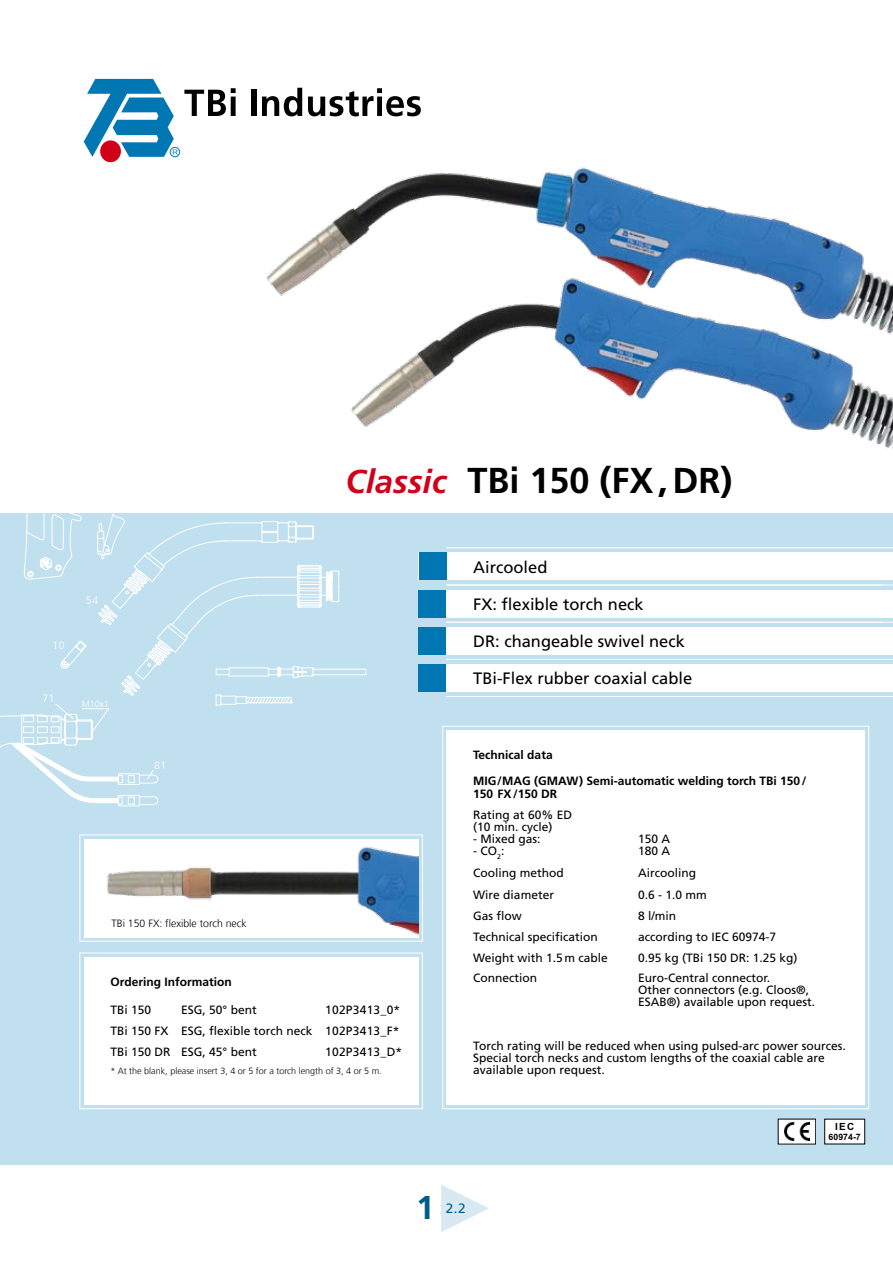
<style>
.page{position:relative;width:893px;height:1263px;background:#fff}
.page>*{position:absolute;margin:0;border:0;box-sizing:border-box;transform-origin:0 0}
.t1{font:700 36px "Frutiger LT Std";color:#000}
.t2{font:italic 700 33px "Frutiger LT Std";color:#d10019}
.t3{font:700 33px "Frutiger LT Std";color:#005c87}
.t4{font:16.5px "Frutiger LT Std";color:#000}
.t5{font:13.5px "Frutiger LT Std";color:#005c87}
.t6{font:12px/12px "Frutiger LT Std";color:#000}
.t7{font:700 12px/25.8px "Frutiger LT Std";color:#000}
.t8{font:12px "Frutiger LT Std";letter-spacing:.02em;color:#000}
.t9{font:300 10.5px "Frutiger";color:#000}
.t10{font:300 10.5px "Frutiger";letter-spacing:.05em;color:#fff}
.t11{font:700 9.9px "Arial";color:#000}
.t12{font:300 9px "Frutiger";color:#000}
.t13{font:300 9px "Frutiger";color:#fff}
.t14{font:700 8.7px "Arial";color:#000}
.s1{font-family:"Times New Roman";font-weight:400;font-size:67.5px;color:#d8e9f2}
</style>
<div class="page">
<div style="left:0;top:513px;width:893px;height:651px;background:#c1e0ef"></div>
<svg style="left:0;top:513px;width:367px;height:294px"></svg>
<svg style="left:442px;top:725px;width:428px;height:384px"></svg>
<div style="left:447px;top:730px;width:418px;height:375px;background:#fff"></div>
<svg style="left:79px;top:952px;width:344px;height:157px;background:#fafcfd"></svg>
<div style="left:418px;top:552px;width:475px;height:28px;background:#fff"></div>
<div style="left:419px;top:552px;width:27px;height:28px;background:#0077b2"></div>
<hr style="left:446px;top:547px;width:447px;height:1px;background:#fff">
<div style="left:418px;top:590px;width:475px;height:27px;background:#fff"></div>
<div style="left:418px;top:590px;width:28px;height:27px;background:#0077b2"></div>
<hr style="left:446px;top:585px;width:447px;height:1px;background:#fff">
<div style="left:418px;top:627px;width:475px;height:28px;background:#fff"></div>
<div style="left:418px;top:627px;width:28px;height:28px;background:#0077b2"></div>
<hr style="left:446px;top:622px;width:447px;height:1px;background:#fff">
<hr style="left:446px;top:659px;width:447px;height:1px;background:#fff">
<div style="left:418px;top:664px;width:475px;height:28px;background:#fff"></div>
<div style="left:418px;top:664px;width:28px;height:28px;background:#0077b2"></div>
<hr style="left:446px;top:696px;width:447px;height:1px;background:#fff">
<div style="left:778px;top:1119px;width:38px;height:25px;background:#fff"></div>
<img style="left:784px;top:1122px;width:25px;height:18px">
<div style="left:825px;top:1119px;width:40px;height:25px;background:#fff"></div>
<div style="left:100px;top:140px;width:21px;height:22px;background:#d10019;border-radius:50%"></div>
<div style="left:170px;top:147px;width:10px;height:10px;border:1px solid #007cba;border-radius:50%"></div>
<svg style="left:84px;top:79px;width:94px;height:78px"></svg>
<svg style="left:184px;top:88px;width:52px;height:28px"></svg>
<div style="left:252px;top:90px;width:5px;height:26px;background:#000"></div>
<svg style="left:262px;top:88px;width:40px;height:28px"></svg>
<svg style="left:308px;top:88px;width:113px;height:28px"></svg>
<img style="left:266px;top:167px;width:598px;height:129px">
<img style="left:331px;top:263px;width:562px;height:187px">
<svg style="left:79px;top:834px;width:344px;height:108px"></svg>
<img style="left:105px;top:840px;width:314px;height:98px">
<h2 class="t2" style="left:346px;top:462px;width:102px">Classic</h2>
<h1 class="t1" style="left:467px;top:459px;width:267px">TBi 150 (FX,DR)</h1>
<p class="t10" style="left:53px;top:639px;width:14px">10</p>
<p class="t10" style="left:42px;top:693px;width:14px">71</p>
<p class="t10" style="left:86px;top:595px;width:14px">54</p>
<p class="t13" style="left:82px;top:699px;width:29px">M10x1</p>
<p class="t10" style="left:154px;top:759px;width:14px">81</p>
<p class="t9" style="left:112px;top:918px;width:137px">TBi 150 FX: flexible torch neck</p>
<p class="t7" style="left:111px;top:969px;width:123px">Ordering Information</p>
<p class="t6" style="left:111px;top:1004px;width:42px">TBi 150</p>
<p class="t6" style="left:181px;top:1004px;width:77px">ESG, 50° bent</p>
<p class="t6" style="left:111px;top:999px;width:291px;line-height:21.3px;text-align:justify;text-indent:215px">102P3413_0* TBi 150 FX ESG, flexible torch neck 102P3413_F* TBi 150 DR ESG, 45° bent</p>
<p class="t8" style="left:325px;top:1045px;width:79px">102P3413_D*</p>
<p class="t12" style="left:111px;top:1066px;width:273px">* At the blank, please insert 3, 4 or 5 for a torch length of 3, 4 or 5 m.</p>
<h3 class="t4" style="left:473px;top:557px;width:76px">Aircooled</h3>
<h3 class="t4" style="left:473px;top:594px;width:172px">FX: flexible torch neck</h3>
<h3 class="t4" style="left:473px;top:632px;width:213px">DR: changeable swivel neck</h3>
<h3 class="t4" style="left:473px;top:669px;width:221px">TBi-Flex rubber coaxial cable</h3>
<p class="t7" style="left:473px;top:742px;width:335px">Technical data<br>MIG/MAG (GMAW) Semi-automatic welding torch TBi 150/</p>
<p class="t7" style="left:473px;top:781px;width:85px">150 FX/150 DR</p>
<p class="t6" style="left:473px;top:809px;width:100px">Rating at 60% ED (10 min. cycle)</p>
<p class="t6" style="left:473px;top:833px;width:69px">- Mixed gas:</p>
<p class="t6" style="left:473px;top:845px;width:33px">- CO<sub>2</sub>:</p>
<p class="t6" style="left:638px;top:833px;width:34px">150 A<br>180 A</p>
<p class="t6" style="left:473px;top:867px;width:92px">Cooling method</p>
<p class="t6" style="left:638px;top:867px;width:59px">Aircooling</p>
<p class="t6" style="left:473px;top:888px;width:82px">Wire diameter</p>
<p class="t6" style="left:638px;top:888px;width:70px">0.6 - 1.0 mm</p>
<p class="t6" style="left:473px;top:910px;width:50px">Gas flow</p>
<p class="t6" style="left:638px;top:910px;width:40px">8 l/min</p>
<p class="t6" style="left:473px;top:931px;width:126px">Technical specification</p>
<p class="t6" style="left:638px;top:931px;width:140px">according to IEC 60974-7</p>
<p class="t6" style="left:473px;top:952px;width:136px">Weight with 1.5m cable</p>
<p class="t6" style="left:638px;top:952px;width:161px">0.95 kg (TBi 150 DR: 1.25 kg)</p>
<p class="t6" style="left:473px;top:972px;width:65px">Connection</p>
<p class="t6" style="left:638px;top:972px;width:178px">Euro-Central connector.<br>Other connectors (e.g. Cloos®,<br>ESAB®) available upon request.</p>
<p class="t6" style="left:473px;top:1040px;width:374px">Torch rating will be reduced when using pulsed-arc power sources.<br>Special torch necks and custom lengths of the coaxial cable are available upon request.</p>
<h2 class="t3" style="left:416px;top:1188px;width:84px">1<span class="s1">►</span></h2>
<p class="t5" style="left:446px;top:1201px;width:21px">2.2</p>
<p class="t11" style="left:835px;top:1120px;width:21px">IEC</p>
<p class="t14" style="left:829px;top:1132px;width:34px">60974-7</p>
</div>
